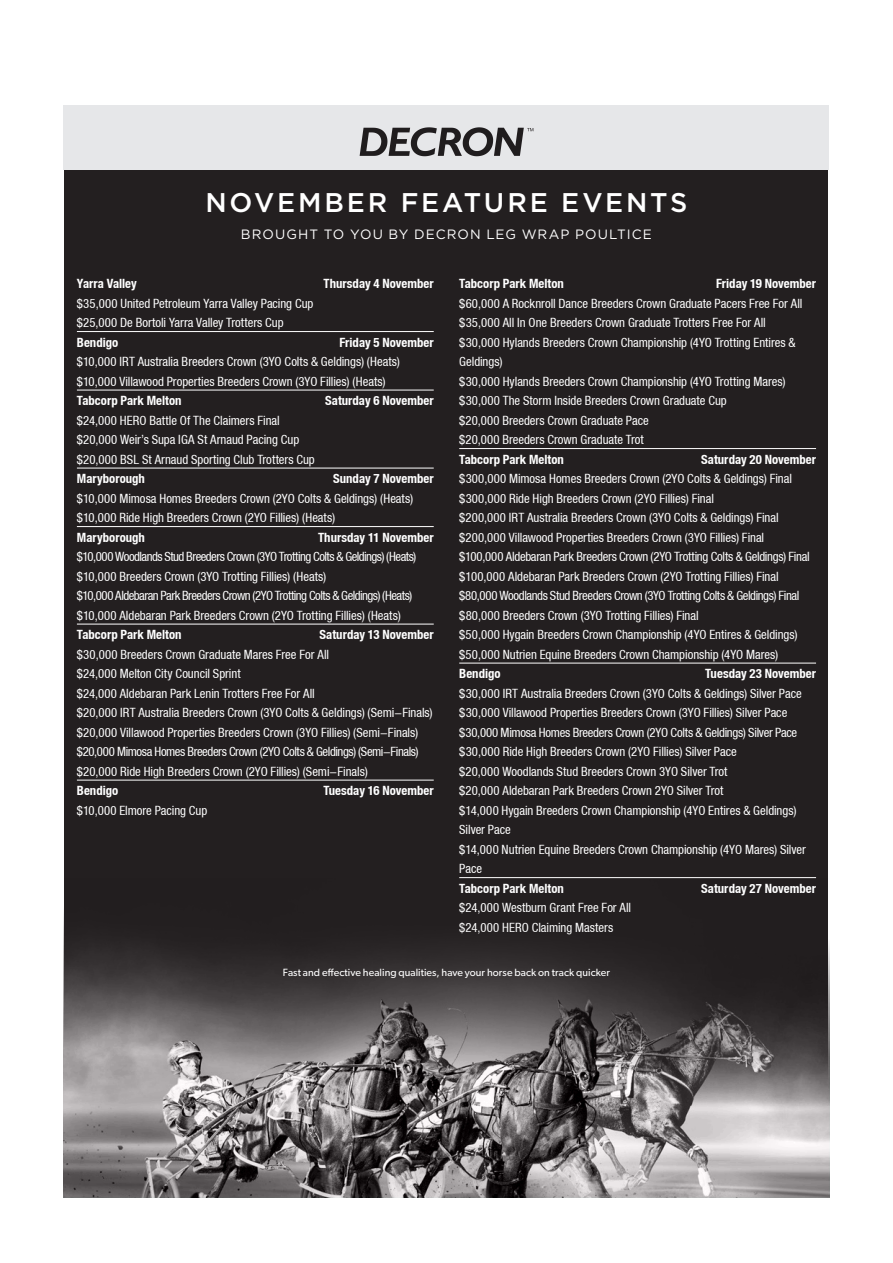
<style>
.page{position:relative;width:893px;height:1263px;background:#fff}
.page>*{position:absolute;margin:0;border:0;box-sizing:border-box;transform-origin:0 0}
.t1{font:500 27px "Gotham";letter-spacing:.105em;color:#fff}
.t2{font:13.5px "Gotham";letter-spacing:.075em;color:#fff}
.rules__upcoming_even{font:condensed 12.75px/19.5px "Helvetica Neue LT";letter-spacing:-.005em;color:#fff}
.rules__upcoming_even-2{font:700 condensed 12.75px "Helvetica Neue LT";color:#fff}
.rules__upcoming_even-3{font:condensed 12.75px "Helvetica Neue LT";letter-spacing:-.04em;color:#fff}
.rules__upcoming_even-4{font:condensed 12.75px "Helvetica Neue LT";letter-spacing:-.03em;color:#fff}
.rules__upcoming_even-5{font:condensed 12.75px "Helvetica Neue LT";letter-spacing:-.035em;color:#fff}
.rules__upcoming_even-6{font:10.5px "Gibson";letter-spacing:.005em;color:#fff}
</style>
<div class="page">
<div style="left:65px;top:162px;width:763px;height:995px;background:#231f20"></div>
<div style="left:64px;top:106px;width:765px;height:64px;background:#e6e7e9"></div>
<hr style="left:77px;top:331px;width:357px;height:1px;background:#fff">
<hr style="left:77px;top:390px;width:357px;height:1px;background:#fff">
<hr style="left:77px;top:468px;width:357px;height:1px;background:#fff">
<hr style="left:77px;top:526px;width:357px;height:1px;background:#fff">
<hr style="left:77px;top:624px;width:357px;height:1px;background:#fff">
<hr style="left:77px;top:780px;width:357px;height:1px;background:#fff">
<hr style="left:459px;top:448px;width:357px;height:1px;background:#fff">
<hr style="left:459px;top:663px;width:357px;height:1px;background:#fff">
<hr style="left:459px;top:877px;width:357px;height:1px;background:#fff">
<svg style="left:360px;top:127px;width:173px;height:29px"></svg>
<img style="left:64px;top:878px;width:765px;height:319px">
<p class="t1" style="left:206px;top:185px;width:483px">NOVEMBER FEATURE EVENTS</p>
<p class="t2" style="left:241px;top:225px;width:412px">BROUGHT TO YOU BY DECRON LEG WRAP POULTICE</p>
<p class="rules__upcoming_even-2" style="left:459px;top:276px;width:106px">Tabcorp Park Melton</p>
<p class="rules__upcoming_even-2" style="left:716px;top:276px;width:101px">Friday 19 November</p>
<p class="rules__upcoming_even" style="left:459px;top:293px;width:345px">$60,000 A Rocknroll Dance Breeders Crown Graduate Pacers Free For All</p>
<p class="rules__upcoming_even" style="left:459px;top:313px;width:308px">$35,000 All In One Breeders Crown Graduate Trotters Free For All</p>
<p class="rules__upcoming_even" style="left:459px;top:332px;width:338px">$30,000 Hylands Breeders Crown Championship (4YO Trotting Entires &amp;<br>Geldings)</p>
<p class="rules__upcoming_even" style="left:459px;top:371px;width:328px">$30,000 Hylands Breeders Crown Championship (4YO Trotting Mares)</p>
<p class="rules__upcoming_even" style="left:459px;top:391px;width:269px">$30,000 The Storm Inside Breeders Crown Graduate Cup</p>
<p class="rules__upcoming_even" style="left:459px;top:410px;width:191px">$20,000 Breeders Crown Graduate Pace</p>
<p class="rules__upcoming_even" style="left:459px;top:430px;width:186px">$20,000 Breeders Crown Graduate Trot</p>
<p class="rules__upcoming_even-2" style="left:459px;top:451px;width:106px">Tabcorp Park Melton</p>
<p class="rules__upcoming_even-2" style="left:701px;top:451px;width:116px">Saturday 20 November</p>
<p class="rules__upcoming_even" style="left:459px;top:469px;width:334px">$300,000 Mimosa Homes Breeders Crown (2YO Colts &amp; Geldings) Final</p>
<p class="rules__upcoming_even" style="left:459px;top:488px;width:256px">$300,000 Ride High Breeders Crown (2YO Fillies) Final</p>
<p class="rules__upcoming_even" style="left:459px;top:508px;width:321px">$200,000 IRT Australia Breeders Crown (3YO Colts &amp; Geldings) Final</p>
<p class="rules__upcoming_even" style="left:459px;top:527px;width:306px">$200,000 Villawood Properties Breeders Crown (3YO Fillies) Final</p>
<p class="rules__upcoming_even" style="left:459px;top:547px;width:352px">$100,000 Aldebaran Park Breeders Crown (2YO Trotting Colts &amp; Geldings) Final</p>
<p class="rules__upcoming_even" style="left:459px;top:566px;width:321px">$100,000 Aldebaran Park Breeders Crown (2YO Trotting Fillies) Final</p>
<p class="rules__upcoming_even-4" style="left:459px;top:588px;width:342px">$80,000 Woodlands Stud Breeders Crown (3YO Trotting Colts &amp; Geldings) Final</p>
<p class="rules__upcoming_even" style="left:459px;top:605px;width:241px">$80,000 Breeders Crown (3YO Trotting Fillies) Final</p>
<p class="rules__upcoming_even" style="left:459px;top:625px;width:340px">$50,000 Hygain Breeders Crown Championship (4YO Entires &amp; Geldings)</p>
<p class="rules__upcoming_even" style="left:459px;top:644px;width:320px">$50,000 Nutrien Equine Breeders Crown Championship (4YO Mares)</p>
<p class="rules__upcoming_even-2" style="left:459px;top:666px;width:43px">Bendigo</p>
<p class="rules__upcoming_even-2" style="left:705px;top:666px;width:112px">Tuesday 23 November</p>
<p class="rules__upcoming_even" style="left:459px;top:683px;width:344px">$30,000 IRT Australia Breeders Crown (3YO Colts &amp; Geldings) Silver Pace</p>
<p class="rules__upcoming_even" style="left:459px;top:703px;width:330px">$30,000 Villawood Properties Breeders Crown (3YO Fillies) Silver Pace</p>
<p class="rules__upcoming_even" style="left:459px;top:722px;width:340px">$30,000 Mimosa Homes Breeders Crown (2YO Colts &amp; Geldings) Silver Pace</p>
<p class="rules__upcoming_even" style="left:459px;top:742px;width:279px">$30,000 Ride High Breeders Crown (2YO Fillies) Silver Pace</p>
<p class="rules__upcoming_even" style="left:459px;top:761px;width:270px">$20,000 Woodlands Stud Breeders Crown 3YO Silver Trot</p>
<p class="rules__upcoming_even" style="left:459px;top:781px;width:266px">$20,000 Aldebaran Park Breeders Crown 2YO Silver Trot</p>
<p class="rules__upcoming_even" style="left:459px;top:800px;width:339px">$14,000 Hygain Breeders Crown Championship (4YO Entires &amp; Geldings)<br>Silver Pace</p>
<p class="rules__upcoming_even" style="left:459px;top:839px;width:348px">$14,000 Nutrien Equine Breeders Crown Championship (4YO Mares) Silver<br>Pace</p>
<p class="rules__upcoming_even-2" style="left:459px;top:880px;width:106px">Tabcorp Park Melton</p>
<p class="rules__upcoming_even-2" style="left:701px;top:880px;width:116px">Saturday 27 November</p>
<p class="rules__upcoming_even" style="left:459px;top:898px;width:173px">$24,000 Westburn Grant Free For All</p>
<p class="rules__upcoming_even" style="left:459px;top:917px;width:155px">$24,000 HERO Claiming Masters</p>
<p class="rules__upcoming_even-6" style="left:283px;top:966px;width:329px">Fast and effective healing qualities, have your horse back on track quicker</p>
<p class="rules__upcoming_even-2" style="left:77px;top:276px;width:61px">Yarra Valley</p>
<p class="rules__upcoming_even-2" style="left:323px;top:276px;width:112px">Thursday 4 November</p>
<p class="rules__upcoming_even" style="left:77px;top:293px;width:238px">$35,000 United Petroleum Yarra Valley Pacing Cup</p>
<p class="rules__upcoming_even" style="left:77px;top:313px;width:208px">$25,000 De Bortoli Yarra Valley Trotters Cup</p>
<p class="rules__upcoming_even-2" style="left:77px;top:334px;width:43px">Bendigo</p>
<p class="rules__upcoming_even-2" style="left:339px;top:334px;width:96px">Friday 5 November</p>
<p class="rules__upcoming_even" style="left:77px;top:352px;width:325px">$10,000 IRT Australia Breeders Crown (3YO Colts &amp; Geldings) (Heats)</p>
<p class="rules__upcoming_even" style="left:77px;top:371px;width:310px">$10,000 Villawood Properties Breeders Crown (3YO Fillies) (Heats)</p>
<p class="rules__upcoming_even-2" style="left:77px;top:393px;width:106px">Tabcorp Park Melton</p>
<p class="rules__upcoming_even-2" style="left:325px;top:393px;width:110px">Saturday 6 November</p>
<p class="rules__upcoming_even" style="left:77px;top:410px;width:204px">$24,000 HERO Battle Of The Claimers Final</p>
<p class="rules__upcoming_even" style="left:77px;top:430px;width:224px">$20,000 Weir’s Supa IGA St Arnaud Pacing Cup</p>
<p class="rules__upcoming_even" style="left:77px;top:449px;width:239px">$20,000 BSL St Arnaud Sporting Club Trotters Cup</p>
<p class="rules__upcoming_even-2" style="left:77px;top:471px;width:70px">Maryborough</p>
<p class="rules__upcoming_even-2" style="left:333px;top:471px;width:102px">Sunday 7 November</p>
<p class="rules__upcoming_even" style="left:77px;top:488px;width:338px">$10,000 Mimosa Homes Breeders Crown (2YO Colts &amp; Geldings) (Heats)</p>
<p class="rules__upcoming_even" style="left:77px;top:508px;width:260px">$10,000 Ride High Breeders Crown (2YO Fillies) (Heats)</p>
<p class="rules__upcoming_even-2" style="left:77px;top:529px;width:70px">Maryborough</p>
<p class="rules__upcoming_even-2" style="left:318px;top:529px;width:117px">Thursday 11 November</p>
<p class="rules__upcoming_even-3" style="left:77px;top:549px;width:341px">$10,000 Woodlands Stud Breeders Crown (3YO Trotting Colts &amp; Geldings) (Heats)</p>
<p class="rules__upcoming_even" style="left:77px;top:566px;width:251px">$10,000 Breeders Crown (3YO Trotting Fillies) (Heats)</p>
<p class="rules__upcoming_even-3" style="left:77px;top:588px;width:337px">$10,000 Aldebaran Park Breeders Crown (2YO Trotting Colts &amp; Geldings) (Heats)</p>
<p class="rules__upcoming_even" style="left:77px;top:605px;width:325px">$10,000 Aldebaran Park Breeders Crown (2YO Trotting Fillies) (Heats)</p>
<p class="rules__upcoming_even-2" style="left:77px;top:627px;width:106px">Tabcorp Park Melton</p>
<p class="rules__upcoming_even-2" style="left:320px;top:627px;width:116px">Saturday 13 November</p>
<p class="rules__upcoming_even" style="left:77px;top:644px;width:254px">$30,000 Breeders Crown Graduate Mares Free For All</p>
<p class="rules__upcoming_even" style="left:77px;top:664px;width:165px">$24,000 Melton City Council Sprint</p>
<p class="rules__upcoming_even" style="left:77px;top:683px;width:239px">$24,000 Aldebaran Park Lenin Trotters Free For All</p>
<p class="rules__upcoming_even" style="left:77px;top:703px;width:357px">$20,000 IRT Australia Breeders Crown (3YO Colts &amp; Geldings) (Semi-Finals)</p>
<p class="rules__upcoming_even" style="left:77px;top:722px;width:343px">$20,000 Villawood Properties Breeders Crown (3YO Fillies) (Semi-Finals)</p>
<p class="rules__upcoming_even-5" style="left:77px;top:744px;width:343px">$20,000 Mimosa Homes Breeders Crown (2YO Colts &amp; Geldings) (Semi-Finals)</p>
<p class="rules__upcoming_even" style="left:77px;top:761px;width:292px">$20,000 Ride High Breeders Crown (2YO Fillies) (Semi-Finals)</p>
<p class="rules__upcoming_even-2" style="left:77px;top:783px;width:43px">Bendigo</p>
<p class="rules__upcoming_even-2" style="left:323px;top:783px;width:112px">Tuesday 16 November</p>
<p class="rules__upcoming_even" style="left:77px;top:800px;width:132px">$10,000 Elmore Pacing Cup</p>
</div>
